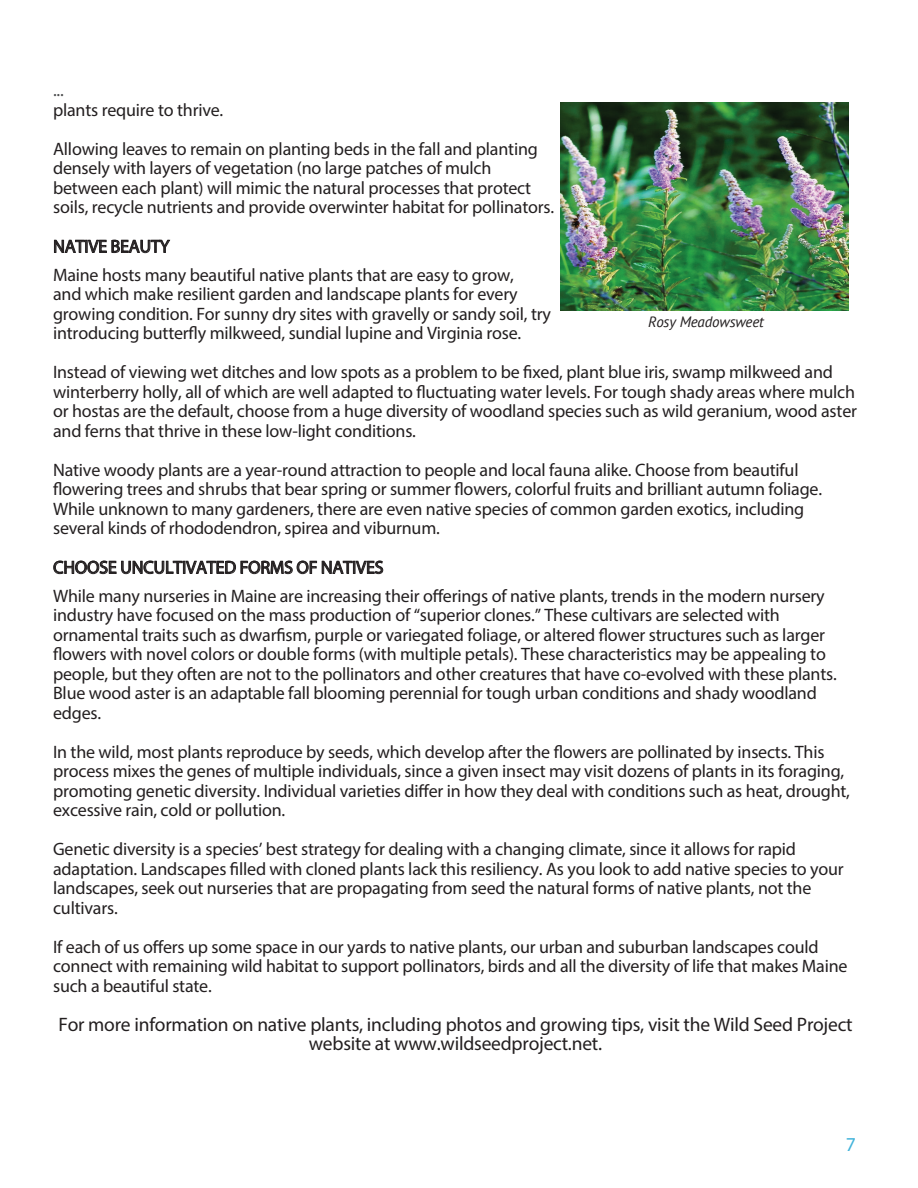
<style>
.page{position:relative;width:918px;height:1188px;background:#fff}
.page>*{position:absolute;margin:0;border:0;box-sizing:border-box;transform-origin:0 0}
.t1{font:19.8px "Myriad Pro";color:#42b3da}
.t2{font:19.5px/19.5px "Myriad Pro";letter-spacing:-.01em;color:#231f20;text-align:center}
.t3{font:18px/19.5px "Myriad Pro";letter-spacing:-.01em;color:#231f20}
.t4{font:18px "Myriad Pro";color:#4b4c4d}
.t5{font:italic 15px "PT Sans";letter-spacing:-.01em;color:#231f20}
</style>
<div class="page">
<img style="left:560px;top:103px;width:288px;height:208px">
<svg style="left:54px;top:239px;width:116px;height:14px"></svg>
<svg style="left:53px;top:560px;width:331px;height:14px"></svg>
<p class="t4" style="left:53px;top:79px;width:12px">...</p>
<p class="t3" style="left:53px;top:90px;width:486px;line-height:39px">plants require to thrive.<br>Allowing leaves to remain on planting beds in the fall and planting</p>
<p class="t3" style="left:53px;top:158px;width:503px">densely with layers of vegetation (no large patches of mulch between each plant) will mimic the natural processes that protect soils, recycle nutrients and provide overwinter habitat for pollinators.</p>
<p class="t3" style="left:53px;top:232px;width:462px;line-height:28.5px">NATIVE BEAUTY<br>Maine hosts many beautiful native plants that are easy to grow,</p>
<p class="t3" style="left:53px;top:284px;width:499px">and which make resilient garden and landscape plants for every growing condition. For sunny dry sites with gravelly or sandy soil, try introducing butterfly milkweed, sundial lupine and Virginia rose.</p>
<p class="t3" style="left:53px;top:362px;width:805px">Instead of viewing wet ditches and low spots as a problem to be fixed, plant blue iris, swamp milkweed and winterberry holly, all of which are well adapted to fluctuating water levels. For tough shady areas where mulch or hostas are the default, choose from a huge diversity of woodland species such as wild geranium, wood aster and ferns that thrive in these low-light conditions.</p>
<p class="t3" style="left:53px;top:460px;width:771px">Native woody plants are a year-round attraction to people and local fauna alike. Choose from beautiful flowering trees and shrubs that bear spring or summer flowers, colorful fruits and brilliant autumn foliage.<br>While unknown to many gardeners, there are even native species of common garden exotics, including several kinds of rhododendron, spirea and viburnum.</p>
<p class="t3" style="left:53px;top:553px;width:773px;line-height:28.5px">CHOOSE UNCULTIVATED FORMS OF NATIVES<br>While many nurseries in Maine are increasing their offerings of native plants, trends in the modern nursery</p>
<p class="t3" style="left:53px;top:605px;width:785px">industry have focused on the mass production of “superior clones.” These cultivars are selected with ornamental traits such as dwarfism, purple or variegated foliage, or altered flower structures such as larger flowers with novel colors or double forms (with multiple petals). These characteristics may be appealing to people, but they often are not to the pollinators and other creatures that have co-evolved with these plants.<br>Blue wood aster is an adaptable fall blooming perennial for tough urban conditions and shady woodland edges.</p>
<p class="t3" style="left:53px;top:742px;width:798px">In the wild, most plants reproduce by seeds, which develop after the flowers are pollinated by insects. This process mixes the genes of multiple individuals, since a given insect may visit dozens of plants in its foraging, promoting genetic diversity. Individual varieties differ in how they deal with conditions such as heat, drought, excessive rain, cold or pollution.</p>
<p class="t3" style="left:53px;top:839px;width:792px">Genetic diversity is a species’ best strategy for dealing with a changing climate, since it allows for rapid adaptation. Landscapes filled with cloned plants lack this resiliency. As you look to add native species to your landscapes, seek out nurseries that are propagating from seed the natural forms of native plants, not the cultivars.</p>
<p class="t3" style="left:53px;top:937px;width:796px">If each of us offers up some space in our yards to native plants, our urban and suburban landscapes could connect with remaining wild habitat to support pollinators, birds and all the diversity of life that makes Maine such a beautiful state.</p>
<p class="t2" style="left:58px;top:1014px;width:796px">For more information on native plants, including photos and growing tips, visit the Wild Seed Project website at www.wildseedproject.net.</p>
<p class="t5" style="left:648px;top:312px;width:117px">Rosy Meadowsweet</p>
<p class="t1" style="left:846px;top:1132px;width:12px">7</p>
</div>
